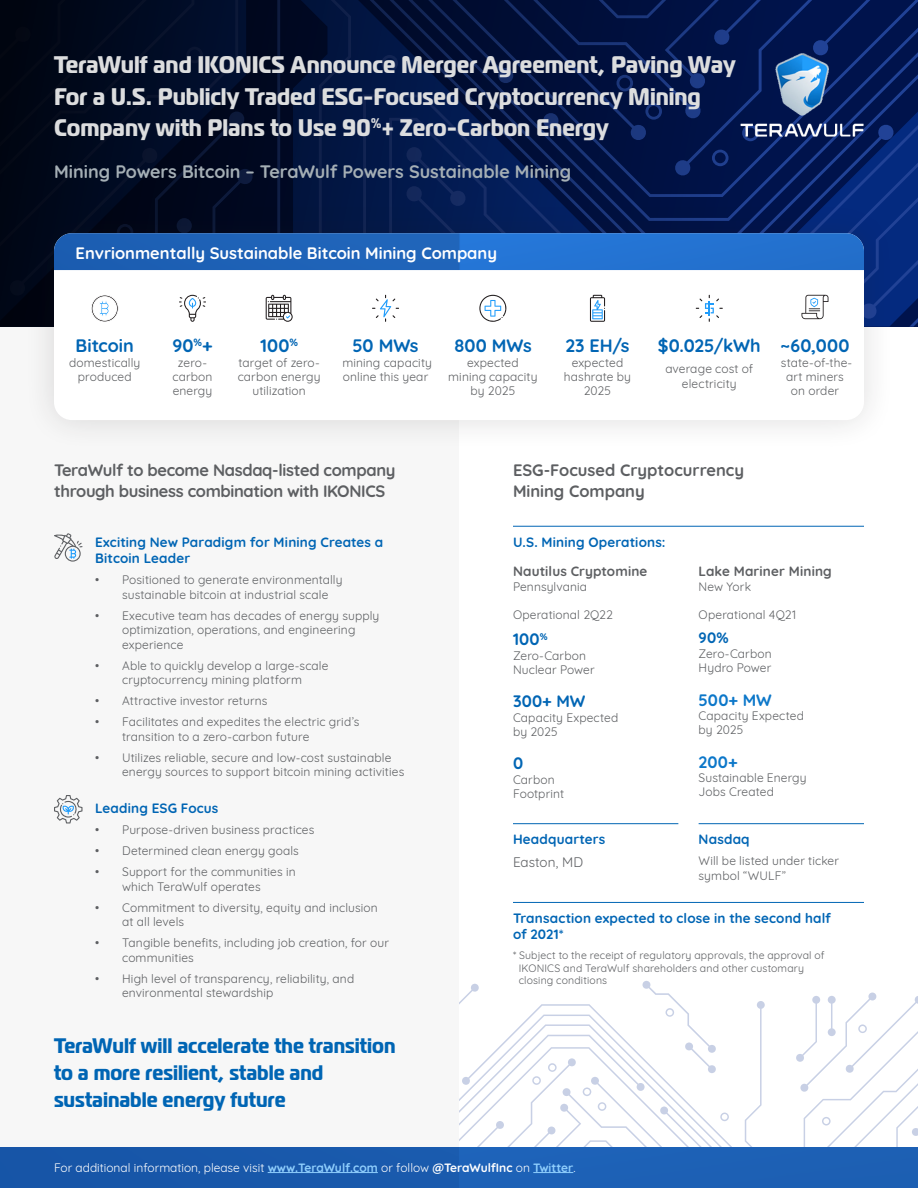
<style>
.page{position:relative;width:918px;height:1188px;background:#fff}
.page>*{position:absolute;margin:0;border:0;box-sizing:border-box;transform-origin:0 0}
.t1{font:700 24px/31.5px "Magistral Cond";letter-spacing:-.005em;color:#dcddde}
.t2{font:700 21px/27px "Magistral Cond";color:#0065b4}
.t3{font:700 18px "Quicksand";color:#a5afb5}
.Statistics_Body{font:700 18px "Quicksand";letter-spacing:-.005em;color:#0065b4}
.t4{font:700 16.5px/21px "Quicksand";letter-spacing:-.02em;color:#5d5f62}
.t5{font:700 16.5px "Quicksand";color:#fff}
.t6{font:700 16.5px/21px "Quicksand";color:#5d5f62}
.Body{font:700 16.5px "Quicksand";letter-spacing:.01em;color:#0065b4}
.Body-2{font:700 16.5px "Quicksand";letter-spacing:.005em;color:#0c77c9}
.Body-3{font:700 15px "Quicksand";color:#0065b4}
.H3_Line{font:700 13.5px/16.2px "Quicksand";letter-spacing:.01em;color:#0065b4}
.Body-4{font:700 13.5px "Quicksand";letter-spacing:.01em;color:#5d5f62}
.t7{font:13.5px "Quicksand";letter-spacing:.005em;color:#5d5f62}
.Statistics_Body-2{font:12px/14.4px "Quicksand";letter-spacing:.01em;color:#5d5f62}
.Body-5{font:12px/14.4px "Quicksand";letter-spacing:.01em;color:#5d5f62}
.t8{font:12px "Quicksand";color:#fff}
.Body-6{font:10.5px/12.6px "Quicksand";letter-spacing:.015em;color:#5d5f62}
.s1{font-weight:700;color:#8fcefd}
.s2{font-weight:700}
</style>
<div class="page">
<svg style="left:745px;top:1001px;width:20px;height:147px"></svg>
<svg style="left:796px;top:993px;width:122px;height:155px"></svg>
<svg style="left:459px;top:981px;width:274px;height:167px"></svg>
<div style="left:0;top:327px;width:459px;height:821px;background:#f7f7f7"></div>
<svg style="left:0;top:0;width:372px;height:327px;background:#021033"></svg>
<div style="left:22px;top:202px;width:874px;height:250px;background:#231f20;opacity:.15"></div>
<div style="left:54px;top:233px;width:810px;height:187px;background:#fff;border-radius:18px"></div>
<div style="left:253px;top:233px;width:119px;height:37px;background:#1f63b8"></div>
<img style="left:0;top:1148px;width:918px;height:40px">
<svg style="left:0;top:0;width:253px;height:322px;background:#232f47"></svg>
<svg style="left:266px;top:295px;width:27px;height:27px"></svg>
<svg style="left:372px;top:0;width:546px;height:327px"></svg>
<hr style="left:513px;top:526px;width:351px;height:1px;background:#0065b4">
<hr style="left:513px;top:823px;width:165px;height:1px;background:#0065b4">
<hr style="left:699px;top:823px;width:165px;height:1px;background:#0065b4">
<hr style="left:513px;top:902px;width:351px;height:1px;background:#0065b4">
<svg style="left:54px;top:795px;width:29px;height:28px"></svg>
<svg style="left:54px;top:533px;width:29px;height:29px"></svg>
<hr style="left:268px;top:1172px;width:110px;height:1px;background:#8fcefd">
<hr style="left:533px;top:1172px;width:40px;height:1px;background:#8fcefd">
<h1 class="t1" style="left:54px;top:49px;width:683px">TeraWulf and IKONICS Announce Merger Agreement, Paving Way<br>For a U.S. Publicly Traded ESG-Focused Cryptocurrency Mining<br>Company with Plans to Use 90<sup>%</sup>+ Zero-Carbon Energy</h1>
<p class="t3" style="left:54px;top:157px;width:519px">Mining Powers Bitcoin – TeraWulf Powers Sustainable Mining</p>
<h2 class="t5" style="left:76px;top:239px;width:423px">Envrionmentally Sustainable Bitcoin Mining Company</h2>
<p class="Statistics_Body" style="left:76px;top:331px;width:60px">Bitcoin</p>
<p class="Statistics_Body-2" style="left:69px;top:354px;width:73px;text-align:center">domestically produced</p>
<p class="Statistics_Body" style="left:172px;top:331px;width:42px">90<sup>%</sup>+</p>
<p class="Statistics_Body-2" style="left:172px;top:354px;width:42px;text-align:center">zero&shy;carbon energy</p>
<p class="Statistics_Body" style="left:260px;top:331px;width:39px">100<sup>%</sup></p>
<p class="Statistics_Body-2" style="left:238px;top:354px;width:84px;text-align:center">target of zero&shy;carbon energy utilization</p>
<p class="Statistics_Body" style="left:353px;top:331px;width:68px">50 MWs</p>
<p class="Statistics_Body-2" style="left:342px;top:354px;width:91px">mining capacity online this year</p>
<p class="Statistics_Body" style="left:454px;top:331px;width:79px">800 MWs</p>
<p class="Statistics_Body-2" style="left:448px;top:354px;width:91px;text-align:center">expected mining capacity by 2025</p>
<p class="Statistics_Body" style="left:565px;top:331px;width:66px">23 EH/s</p>
<p class="Statistics_Body-2" style="left:564px;top:354px;width:69px;text-align:center">expected hashrate by<br>2025</p>
<p class="Statistics_Body" style="left:658px;top:331px;width:104px">$0.025/kWh</p>
<p class="Statistics_Body-2" style="left:665px;top:361px;width:89px;text-align:center">average cost of electricity</p>
<p class="Statistics_Body" style="left:780px;top:331px;width:70px">~60,000</p>
<p class="Statistics_Body-2" style="left:781px;top:354px;width:73px;text-align:center">state-of-the&shy;art miners on order</p>
<h2 class="t4" style="left:54px;top:458px;width:343px">TeraWulf to become Nasdaq-listed company through business combination with IKONICS</h2>
<h3 class="H3_Line" style="left:95px;top:533px;width:290px">Exciting New Paradigm for Mining Creates a<br>Bitcoin Leader</h3>
<p class="Statistics_Body-2" style="left:122px;top:571px;width:222px;text-indent:-27px">• Positioned to generate environmentally sustainable bitcoin at industrial scale</p>
<p class="Statistics_Body-2" style="left:122px;top:607px;width:259px;text-indent:-27px">• Executive team has decades of energy supply optimization, operations, and engineering experience</p>
<p class="Statistics_Body-2" style="left:95px;top:657px;width:235px;text-align:center">• Able to quickly develop a large-scale cryptocurrency mining platform</p>
<p class="Statistics_Body-2" style="left:95px;top:693px;width:174px">• Attractive investor returns</p>
<p class="Statistics_Body-2" style="left:122px;top:714px;width:239px;text-indent:-27px">• Facilitates and expedites the electric grid’s transition to a zero-carbon future</p>
<p class="Statistics_Body-2" style="left:122px;top:749px;width:284px;text-indent:-27px">• Utilizes reliable, secure and low-cost sustainable energy sources to support bitcoin mining activities</p>
<h3 class="H3_Line" style="left:95px;top:799px;width:125px">Leading ESG Focus</h3>
<p class="Statistics_Body-2" style="left:95px;top:821px;width:221px">• Purpose-driven business practices</p>
<p class="Statistics_Body-2" style="left:95px;top:842px;width:205px">• Determined clean energy goals</p>
<p class="Statistics_Body-2" style="left:122px;top:864px;width:175px;text-indent:-27px">• Support for the communities in which TeraWulf operates</p>
<p class="Statistics_Body-2" style="left:122px;top:899px;width:257px;text-indent:-27px">• Commitment to diversity, equity and inclusion at all levels</p>
<p class="Statistics_Body-2" style="left:122px;top:935px;width:268px;text-indent:-27px">• Tangible benefits, including job creation, for our communities</p>
<p class="Statistics_Body-2" style="left:122px;top:970px;width:234px;text-indent:-27px">• High level of transparency, reliability, and environmental stewardship</p>
<h1 class="t2" style="left:54px;top:1032px;width:343px">TeraWulf will accelerate the transition to a more resilient, stable and sustainable energy future</h1>
<h2 class="t6" style="left:513px;top:458px;width:233px">ESG-Focused Cryptocurrency<br>Mining Company</h2>
<p class="H3_Line" style="left:513px;top:533px;width:154px">U.S. Mining Operations:</p>
<p class="Body-4" style="left:513px;top:560px;width:136px">Nautilus Cryptomine</p>
<p class="Body-5" style="left:513px;top:578px;width:76px">Pennsylvania</p>
<p class="Body-5" style="left:513px;top:606px;width:101px">Operational 2Q22</p>
<p class="Body" style="left:513px;top:626px;width:36px">100<sup>%</sup></p>
<p class="Body-5" style="left:513px;top:647px;width:83px">Zero-Carbon<br>Nuclear Power</p>
<p class="Body" style="left:513px;top:688px;width:74px">300+ MW</p>
<p class="Body-5" style="left:513px;top:709px;width:107px">Capacity Expected by 2025</p>
<p class="Body" style="left:513px;top:750px;width:12px">0</p>
<p class="Body-5" style="left:513px;top:771px;width:53px">Carbon<br>Footprint</p>
<p class="Body-4" style="left:699px;top:560px;width:135px">Lake Mariner Mining</p>
<p class="Body-5" style="left:699px;top:578px;width:54px">New York</p>
<p class="Body-5" style="left:699px;top:606px;width:99px">Operational 4Q21</p>
<p class="Body-3" style="left:699px;top:626px;width:31px">90%</p>
<p class="Body-5" style="left:699px;top:645px;width:75px">Zero-Carbon<br>Hydro Power</p>
<p class="Body-2" style="left:699px;top:686px;width:75px">500+ MW</p>
<p class="Body-5" style="left:699px;top:707px;width:107px">Capacity Expected by 2025</p>
<p class="Body-2" style="left:699px;top:748px;width:41px">200+</p>
<p class="Body-5" style="left:699px;top:769px;width:110px">Sustainable Energy<br>Jobs Created</p>
<p class="H3_Line" style="left:699px;top:830px;width:53px">Nasdaq</p>
<p class="Body-5" style="left:699px;top:853px;width:142px">Will be listed under ticker symbol “WULF”</p>
<p class="H3_Line" style="left:513px;top:909px;width:319px">Transaction expected to close in the second half of 2021*</p>
<p class="H3_Line" style="left:513px;top:830px;width:94px">Headquarters</p>
<h3 class="t7" style="left:513px;top:852px;width:72px">Easton, MD</h3>
<p class="Body-6" style="left:519px;top:948px;width:307px;text-indent:-6px">* Subject to the receipt of regulatory approvals, the approval of<br>IKONICS and TeraWulf shareholders and other customary closing conditions</p>
<h2 class="t8" style="left:54px;top:1158px;width:523px">For additional information, please visit <span class="s1">www.TeraWulf.com</span> or follow <span class="s2">@TeraWulfInc</span> on <span class="s1">Twitter</span>.</h2>
</div>
